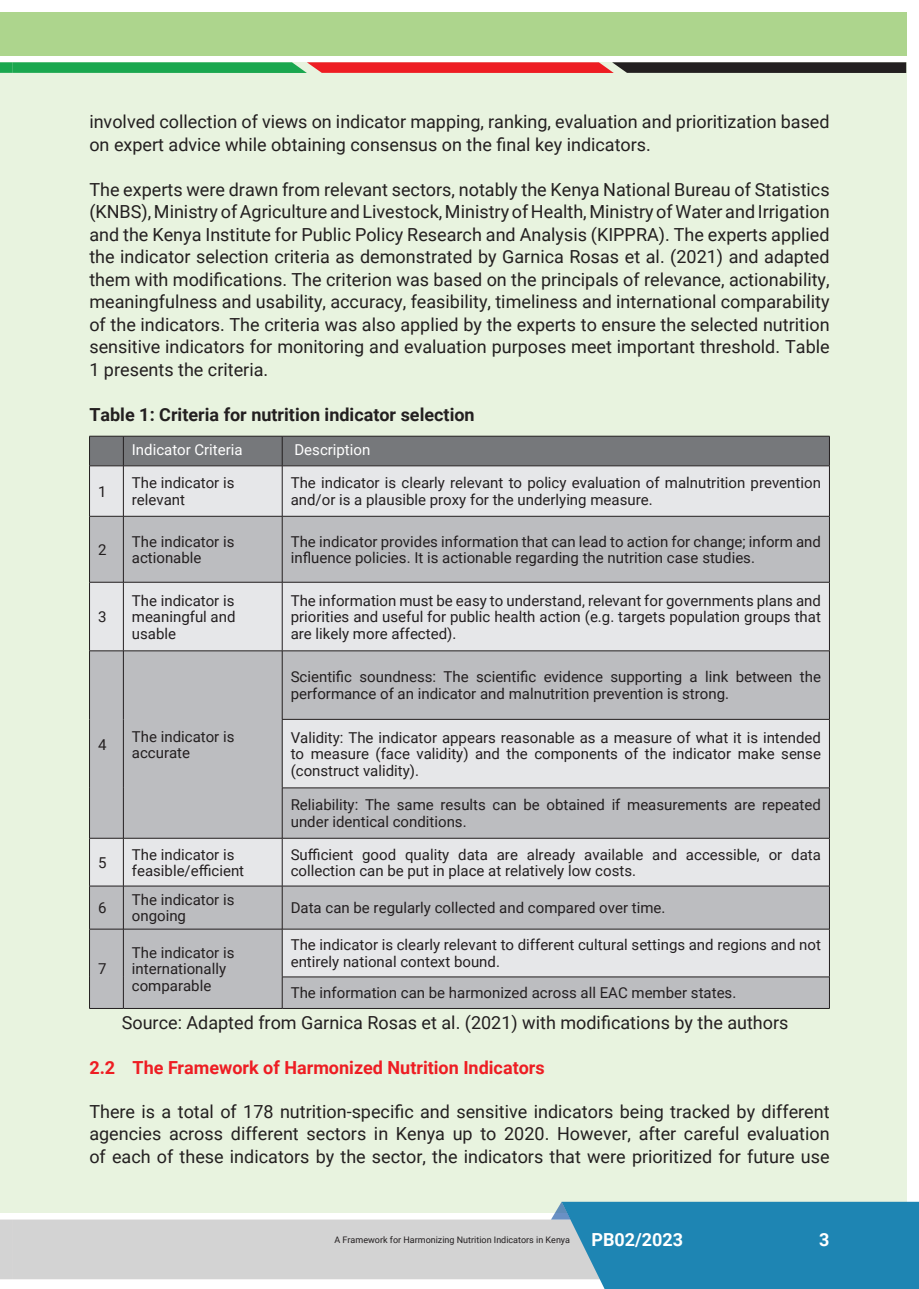
<style>
.page{position:relative;width:919px;height:1289px;background:#fff}
.page>*{position:absolute;margin:0;border:0;box-sizing:border-box;transform-origin:0 0}
.t1{font:18px/22.5px "Roboto";color:#231f20;text-align:justify}
.t2{font:700 18px "Roboto";color:#ee1d23}
.t3{font:700 18px "Roboto";color:#231f20}
.t4{font:700 18px "Roboto";color:#fff}
.t5{font:15px/16.5px "Roboto";color:#231f20}
.t6{font:15px "Roboto";color:#fff}
.t7{font:9px "Roboto";color:#231f20}
.s1{font-weight:700;font-size:18px;color:#fff}
</style>
<div class="page">
<div style="left:13px;top:62px;width:893px;height:1150px;background:#e8f3df"></div>
<div style="left:0;top:62px;width:13px;height:1150px;background:#e8f3df"></div>
<svg style="left:0;top:62px;width:906px;height:11px;background:#6c573c"></svg>
<div style="left:0;top:13px;width:13px;height:43px;background:#add58d"></div>
<div style="left:13px;top:13px;width:893px;height:43px;background:#add58d"></div>
<svg style="left:0;top:1201px;width:918px;height:87px"></svg>
<div style="left:90px;top:466px;width:739px;height:50px;background:#e6e7e9"></div>
<svg style="left:90px;top:517px;width:739px;height:491px;fill:#bcbdc0"></svg>
<hr style="left:89px;top:1008px;width:34px;height:1px;background:#231f20">
<hr style="left:123px;top:1008px;width:159px;height:1px;background:#231f20">
<div style="left:89px;top:436px;width:741px;height:30px;background:#76787b"></div>
<hr style="left:89px;top:465px;width:34px;height:1px;background:#231f20">
<hr style="left:89px;top:466px;width:1px;height:50px;background:#231f20">
<hr style="left:123px;top:465px;width:159px;height:1px;background:#231f20">
<hr style="left:123px;top:466px;width:1px;height:50px;background:#231f20">
<hr style="left:282px;top:465px;width:547px;height:1px;background:#231f20">
<hr style="left:282px;top:466px;width:1px;height:50px;background:#231f20">
<hr style="left:829px;top:466px;width:1px;height:50px;background:#231f20">
<hr style="left:89px;top:516px;width:34px;height:1px;background:#231f20">
<hr style="left:89px;top:516px;width:1px;height:66px;background:#231f20">
<hr style="left:123px;top:516px;width:159px;height:1px;background:#231f20">
<hr style="left:123px;top:516px;width:1px;height:66px;background:#231f20">
<hr style="left:282px;top:516px;width:547px;height:1px;background:#231f20">
<hr style="left:282px;top:516px;width:1px;height:66px;background:#231f20">
<hr style="left:829px;top:516px;width:1px;height:66px;background:#231f20">
<hr style="left:89px;top:582px;width:34px;height:1px;background:#231f20">
<hr style="left:89px;top:582px;width:1px;height:68px;background:#231f20">
<hr style="left:123px;top:582px;width:159px;height:1px;background:#231f20">
<hr style="left:123px;top:582px;width:1px;height:68px;background:#231f20">
<hr style="left:282px;top:582px;width:547px;height:1px;background:#231f20">
<hr style="left:282px;top:582px;width:1px;height:68px;background:#231f20">
<hr style="left:829px;top:582px;width:1px;height:68px;background:#231f20">
<hr style="left:89px;top:650px;width:34px;height:1px;background:#231f20">
<hr style="left:89px;top:651px;width:1px;height:68px;background:#231f20">
<hr style="left:123px;top:650px;width:159px;height:1px;background:#231f20">
<hr style="left:123px;top:651px;width:1px;height:68px;background:#231f20">
<hr style="left:89px;top:719px;width:1px;height:68px;background:#231f20">
<hr style="left:123px;top:719px;width:1px;height:68px;background:#231f20">
<hr style="left:89px;top:787px;width:1px;height:51px;background:#231f20">
<hr style="left:123px;top:787px;width:1px;height:51px;background:#231f20">
<hr style="left:282px;top:650px;width:547px;height:1px;background:#231f20">
<hr style="left:282px;top:651px;width:1px;height:68px;background:#231f20">
<hr style="left:829px;top:651px;width:1px;height:68px;background:#231f20">
<hr style="left:282px;top:719px;width:547px;height:1px;background:#231f20">
<hr style="left:282px;top:719px;width:1px;height:68px;background:#231f20">
<hr style="left:829px;top:719px;width:1px;height:68px;background:#231f20">
<hr style="left:282px;top:787px;width:547px;height:1px;background:#231f20">
<hr style="left:282px;top:788px;width:1px;height:50px;background:#231f20">
<hr style="left:829px;top:788px;width:1px;height:50px;background:#231f20">
<hr style="left:89px;top:838px;width:34px;height:1px;background:#231f20">
<hr style="left:89px;top:838px;width:1px;height:47px;background:#231f20">
<hr style="left:123px;top:838px;width:159px;height:1px;background:#231f20">
<hr style="left:123px;top:838px;width:1px;height:47px;background:#231f20">
<hr style="left:282px;top:838px;width:547px;height:1px;background:#231f20">
<hr style="left:282px;top:838px;width:1px;height:47px;background:#231f20">
<hr style="left:829px;top:838px;width:1px;height:47px;background:#231f20">
<hr style="left:89px;top:885px;width:34px;height:1px;background:#231f20">
<hr style="left:89px;top:886px;width:1px;height:42px;background:#231f20">
<hr style="left:123px;top:885px;width:159px;height:1px;background:#231f20">
<hr style="left:123px;top:886px;width:1px;height:42px;background:#231f20">
<hr style="left:282px;top:885px;width:547px;height:1px;background:#231f20">
<hr style="left:282px;top:886px;width:1px;height:42px;background:#231f20">
<hr style="left:829px;top:886px;width:1px;height:42px;background:#231f20">
<hr style="left:89px;top:928px;width:34px;height:1px;background:#231f20">
<hr style="left:89px;top:929px;width:1px;height:47px;background:#231f20">
<hr style="left:123px;top:928px;width:159px;height:1px;background:#231f20">
<hr style="left:123px;top:929px;width:1px;height:47px;background:#231f20">
<hr style="left:89px;top:976px;width:1px;height:32px;background:#231f20">
<hr style="left:123px;top:976px;width:1px;height:32px;background:#231f20">
<hr style="left:282px;top:928px;width:547px;height:1px;background:#231f20">
<hr style="left:282px;top:929px;width:1px;height:47px;background:#231f20">
<hr style="left:829px;top:929px;width:1px;height:47px;background:#231f20">
<hr style="left:282px;top:976px;width:547px;height:1px;background:#231f20">
<hr style="left:282px;top:977px;width:1px;height:31px;background:#231f20">
<hr style="left:829px;top:977px;width:1px;height:31px;background:#231f20">
<hr style="left:282px;top:1008px;width:547px;height:1px;background:#231f20">
<p class="t1" style="left:89px;top:110px;width:741px">involved collection of views on indicator mapping, ranking, evaluation and prioritization based on expert advice while obtaining consensus on the final key indicators.</p>
<p class="t1" style="left:89px;top:177px;width:741px">The experts were drawn from relevant sectors, notably the Kenya National Bureau of Statistics (KNBS), Ministry of Agriculture and Livestock, Ministry of Health, Ministry of Water and Irrigation and the Kenya Institute for Public Policy Research and Analysis (KIPPRA). The experts applied the indicator selection criteria as demonstrated by Garnica Rosas et al. (2021) and adapted them with modifications. The criterion was based on the principals of relevance, actionability, meaningfulness and usability, accuracy, feasibility, timeliness and international comparability of the indicators. The criteria was also applied by the experts to ensure the selected nutrition sensitive indicators for monitoring and evaluation purposes meet important threshold. Table 1 presents the criteria.</p>
<p class="t3" style="left:89px;top:402px;width:387px">Table 1: Criteria for nutrition indicator selection</p>
<p class="t6" style="left:132px;top:439px;width:112px">Indicator Criteria</p>
<p class="t6" style="left:294px;top:439px;width:77px">Description</p>
<p class="t5" style="left:98px;top:482px;width:10px">1</p>
<p class="t5" style="left:132px;top:474px;width:104px">The indicator is relevant</p>
<p class="t5" style="left:291px;top:474px;width:531px">The indicator is clearly relevant to policy evaluation of malnutrition prevention and/or is a plausible proxy for the underlying measure.</p>
<p class="t5" style="left:98px;top:540px;width:10px">2</p>
<p class="t5" style="left:132px;top:532px;width:104px">The indicator is actionable</p>
<p class="t5" style="left:291px;top:532px;width:531px">The indicator provides information that can lead to action for change; inform and influence policies. It is actionable regarding the nutrition case studies.</p>
<p class="t5" style="left:98px;top:608px;width:10px">3</p>
<p class="t5" style="left:132px;top:591px;width:105px;text-align:justify">The indicator is meaningful and usable</p>
<p class="t5" style="left:291px;top:591px;width:531px;text-align:justify">The information must be easy to understand, relevant for governments plans and priorities and useful for public health action (e.g. targets population groups that are likely more affected).</p>
<p class="t5" style="left:98px;top:736px;width:10px">4</p>
<p class="t5" style="left:132px;top:727px;width:104px">The indicator is accurate</p>
<p class="t5" style="left:291px;top:668px;width:531px">Scientific soundness: The scientific evidence supporting a link between the performance of an indicator and malnutrition prevention is strong.</p>
<p class="t5" style="left:291px;top:728px;width:531px;text-align:justify">Validity: The indicator appears reasonable as a measure of what it is intended to measure (face validity) and the components of the indicator make sense (construct validity).</p>
<p class="t5" style="left:291px;top:796px;width:531px">Reliability: The same results can be obtained if measurements are repeated under identical conditions.</p>
<p class="t5" style="left:98px;top:853px;width:10px">5</p>
<p class="t5" style="left:132px;top:845px;width:114px">The indicator is feasible/efficient</p>
<p class="t5" style="left:291px;top:845px;width:531px">Sufficient good quality data are already available and accessible, or data collection can be put in place at relatively low costs.</p>
<p class="t5" style="left:98px;top:899px;width:10px">6</p>
<p class="t5" style="left:132px;top:890px;width:104px">The indicator is ongoing</p>
<p class="t5" style="left:291px;top:899px;width:376px">Data can be regularly collected and compared over time.</p>
<p class="t5" style="left:98px;top:960px;width:10px">7</p>
<p class="t5" style="left:132px;top:943px;width:104px">The indicator is internationally comparable</p>
<p class="t5" style="left:291px;top:936px;width:531px">The indicator is clearly relevant to different cultural settings and regions and not entirely national context bound.</p>
<p class="t5" style="left:291px;top:984px;width:447px">The information can be harmonized across all EAC member states.</p>
<p class="t1" style="left:122px;top:1011px;width:668px">Source: Adapted from Garnica Rosas et al. (2021) with modifications by the authors</p>
<p class="t2" style="left:89px;top:1054px;width:457px">2.2 The Framework of Harmonized Nutrition Indicators</p>
<p class="t1" style="left:89px;top:1099px;width:741px">There is a total of 178 nutrition-specific and sensitive indicators being tracked by different agencies across different sectors in Kenya up to 2020. However, after careful evaluation of each of these indicators by the sector, the indicators that were prioritized for future use</p>
<p class="t7" style="left:334px;top:1233px;width:350px">A Framework for Harmonizing Nutrition Indicators in Kenya <span class="s1">PB02/2023</span></p>
<p class="t4" style="left:819px;top:1227px;width:12px">3</p>
</div>
